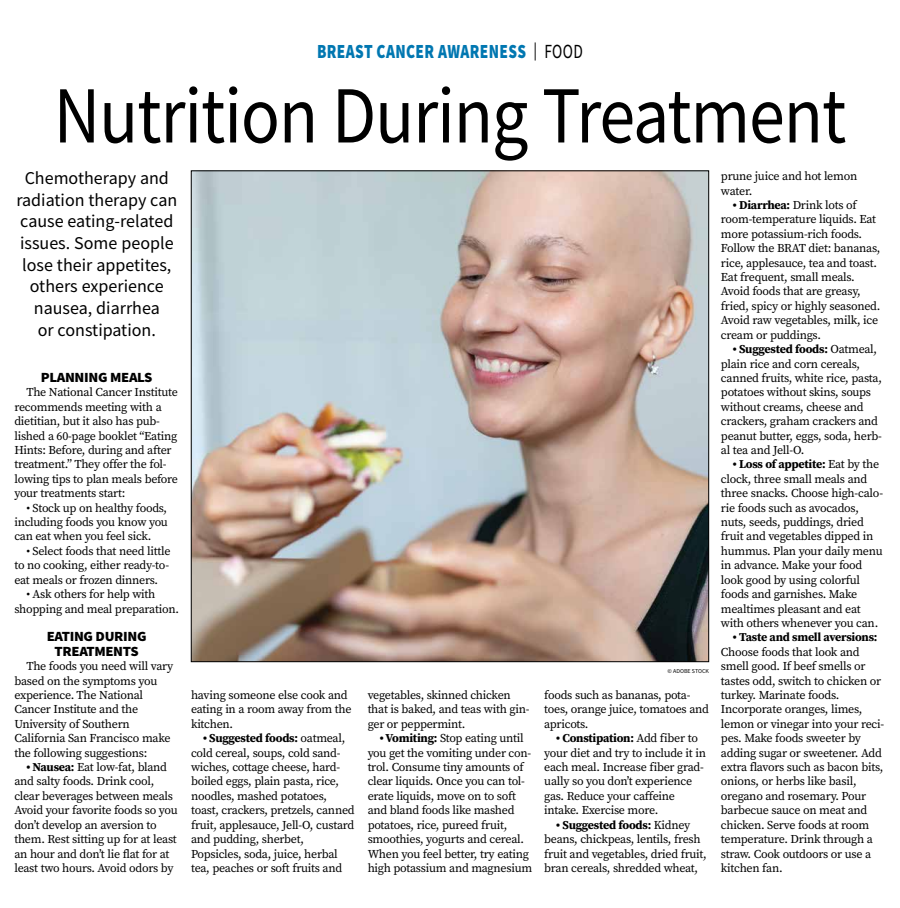
<style>
.page{position:relative;width:900px;height:908px;background:#fff}
.page>*{position:absolute;margin:0;border:0;box-sizing:border-box;transform-origin:0 0}
.t1{font:81px "Source Sans Pro";letter-spacing:-.015em;color:#000;scale:.89 1}
.t2{font:900 20px "Source Sans Pro";letter-spacing:.025em;color:#0077b1;scale:.77 1}
.t3{font:18px/21.6px "Source Sans Pro";color:#000;text-align:center}
.t4{font:900 14px/14.4px "Source Sans Pro";letter-spacing:-.02em;color:#000;text-align:center;scale:1.05 1}
.t5{font:12px/14.4px "Source Serif Pro";letter-spacing:-.02em;color:#000}
.t6{font:700 12px "Source Serif Pro";letter-spacing:-.02em;color:#000}
.t7{font:6px "Source Sans Pro";color:#000}
.s1{font-weight:400;font-size:18px;color:#000}
.s2{font-weight:400;color:#000}
.s3{font-weight:700}
</style>
<div class="page">
<img style="left:193px;top:172px;width:514px;height:487px">
<h2 class="t2" style="left:317px;top:38px;width:347px">BREAST CANCER AWARENESS <span class="s1">|</span> <span class="s2">FOOD</span></h2>
<h1 class="t1" style="left:54px;top:64px;width:892px">Nutrition During Treatment</h1>
<h3 class="t3" style="left:16px;top:167px;width:162px">Chemotherapy and radiation therapy can cause eating-related issues. Some people lose their appetites, others experience nausea, diarrhea<br>or constipation.</h3>
<p class="t5" style="left:721px;top:169px;width:138px">prune juice and hot lemon water.</p>
<p class="t5" style="left:721px;top:198px;width:161px;text-indent:12px"><span class="s3">• Diarrhea:</span> Drink lots of room-temperature liquids. Eat more potassium-rich foods.<br>Follow the BRAT diet: bananas, rice, applesauce, tea and toast.<br>Eat frequent, small meals.<br>Avoid foods that are greasy, fried, spicy or highly seasoned.<br>Avoid raw vegetables, milk, ice cream or puddings.</p>
<p class="t5" style="left:721px;top:342px;width:163px;text-indent:12px"><span class="s3">• Suggested foods:</span> Oatmeal, plain rice and corn cereals, canned fruits, white rice, pasta, potatoes without skins, soups without creams, cheese and crackers, graham crackers and peanut butter, eggs, soda, herb&shy;al tea and Jell-O.</p>
<p class="t5" style="left:721px;top:457px;width:164px;text-indent:12px"><span class="s3">• Loss of appetite:</span> Eat by the clock, three small meals and three snacks. Choose high-calo&shy;rie foods such as avocados, nuts, seeds, puddings, dried fruit and vegetables dipped in hummus. Plan your daily menu in advance. Make your food look good by using colorful foods and garnishes. Make mealtimes pleasant and eat with others whenever you can.</p>
<p class="t6" style="left:733px;top:628px;width:146px">• Taste and smell aversions:</p>
<p class="t5" style="left:721px;top:644px;width:165px">Choose foods that look and smell good. If beef smells or tastes odd, switch to chicken or turkey. Marinate foods.<br>Incorporate oranges, limes, lemon or vinegar into your reci&shy;pes. Make foods sweeter by adding sugar or sweetener. Add extra flavors such as bacon bits, onions, or herbs like basil, oregano and rosemary. Pour barbecue sauce on meat and chicken. Serve foods at room temperature. Drink through a straw. Cook outdoors or use a kitchen fan.</p>
<p class="t4" style="left:41px;top:370px;width:108px">PLANNING MEALS</p>
<p class="t5" style="left:14px;top:385px;width:165px;text-indent:12px">The National Cancer Institute recommends meeting with a dietitian, but it also has pub&shy;lished a 60-page booklet “Eating<br>Hints: Before, during and after treatment.” They offer the fol&shy;lowing tips to plan meals before your treatments start:</p>
<p class="t5" style="left:14px;top:500px;width:155px;text-align:justify;text-indent:12px">• Stock up on healthy foods, including foods you know you can eat when you feel sick.</p>
<p class="t5" style="left:14px;top:543px;width:158px;text-align:justify;text-indent:12px">• Select foods that need little to no cooking, either ready-to&shy;eat meals or frozen dinners.</p>
<p class="t5" style="left:14px;top:586px;width:166px;text-indent:12px">• Ask others for help with shopping and meal preparation.</p>
<p class="t4" style="left:47px;top:629px;width:97px">EATING DURING<br>TREATMENTS</p>
<p class="t5" style="left:14px;top:658px;width:160px;text-indent:12px">The foods you need will vary based on the symptoms you experience. The National<br>Cancer Institute and the<br>University of Southern<br>California San Francisco make the following suggestions:</p>
<p class="t5" style="left:14px;top:759px;width:165px;text-indent:12px"><span class="s3">• Nausea:</span> Eat low-fat, bland and salty foods. Drink cool, clear beverages between meals<br>Avoid your favorite foods so you don’t develop an aversion to them. Rest sitting up for at least an hour and don’t lie flat for at least two hours. Avoid odors by</p>
<p class="t7" style="left:667px;top:667px;width:43px">© ADOBE STOCK</p>
<p class="t5" style="left:544px;top:687px;width:166px">foods such as bananas, pota&shy;toes, orange juice, tomatoes and apricots.</p>
<p class="t5" style="left:544px;top:730px;width:163px;text-indent:12px"><span class="s3">• Constipation:</span> Add fiber to your diet and try to include it in each meal. Increase fiber grad&shy;ually so you don’t experience gas. Reduce your caffeine intake. Exercise more.</p>
<p class="t5" style="left:544px;top:817px;width:164px;text-indent:12px"><span class="s3">• Suggested foods:</span> Kidney beans, chickpeas, lentils, fresh fruit and vegetables, dried fruit, bran cereals, shredded wheat,</p>
<p class="t5" style="left:191px;top:687px;width:162px">having someone else cook and eating in a room away from the kitchen.</p>
<p class="t5" style="left:191px;top:730px;width:165px;text-indent:12px"><span class="s3">• Suggested foods:</span> oatmeal, cold cereal, soups, cold sand&shy;wiches, cottage cheese, hard&shy;boiled eggs, plain pasta, rice, noodles, mashed potatoes, toast, crackers, pretzels, canned fruit, applesauce, Jell-O, custard and pudding, sherbet,<br>Popsicles, soda, juice, herbal tea, peaches or soft fruits and</p>
<p class="t5" style="left:368px;top:687px;width:163px">vegetables, skinned chicken that is baked, and teas with gin&shy;ger or peppermint.</p>
<p class="t5" style="left:368px;top:730px;width:166px;text-indent:12px"><span class="s3">• Vomiting:</span> Stop eating until you get the vomiting under con&shy;trol. Consume tiny amounts of clear liquids. Once you can tol&shy;erate liquids, move on to soft and bland foods like mashed potatoes, rice, pureed fruit, smoothies, yogurts and cereal.<br>When you feel better, try eating high potassium and magnesium</p>
</div>
